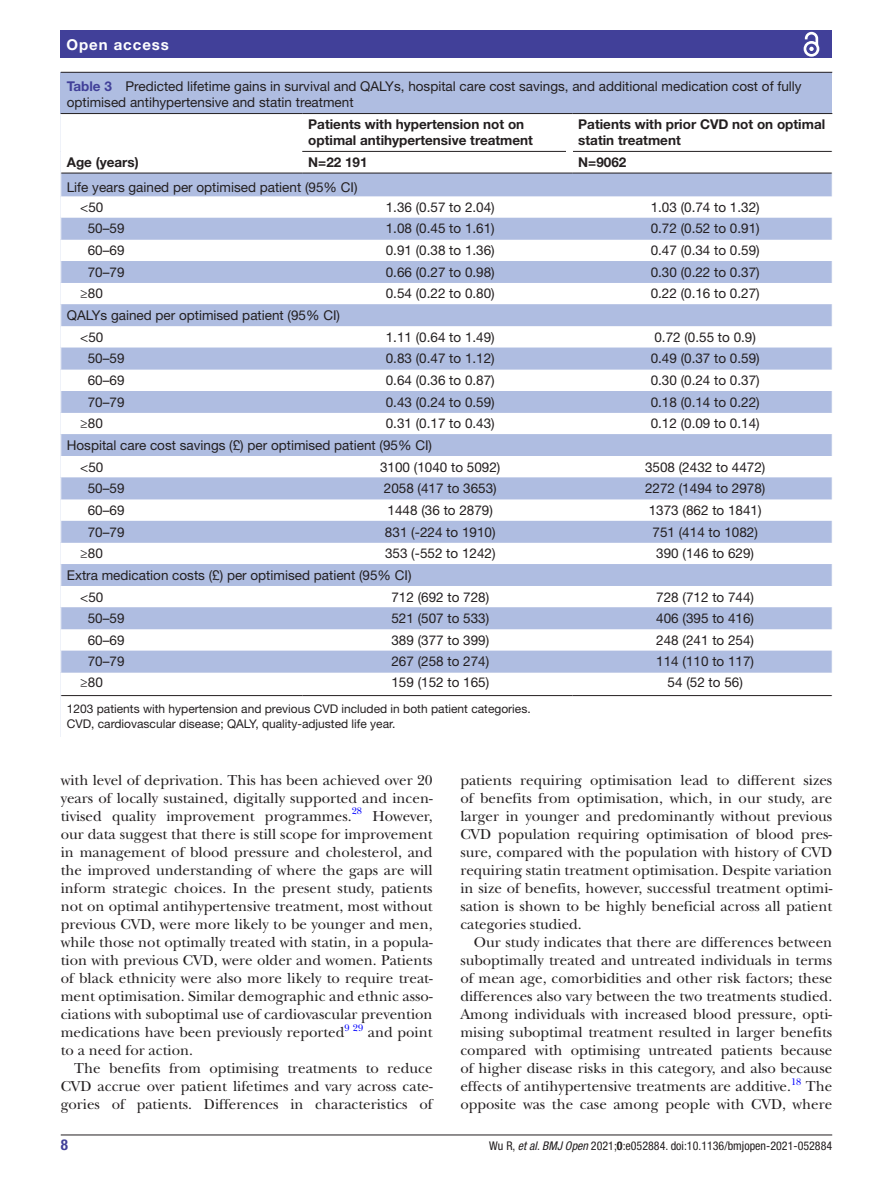
<style>
.page{position:relative;width:893px;height:1191px;background:#fff}
.page>*{position:absolute;margin:0;border:0;box-sizing:border-box;transform-origin:0 0}
.t1{font:15px/18px "New Baskerville";color:#231f20;text-align:justify}
.t2{font:700 15px "Helvetica Neue LT Std";letter-spacing:.065em;color:#fff}
.t3{font:700 condensed 15px "Helvetica Neue LT Std";color:#414099}
.t4{font:13.5px/21.6px "Helvetica Neue LT Std";color:#231f20}
.t5{font:700 13.5px/16.2px "Helvetica Neue LT Std";color:#231f20}
.t6{font:12px/15px "Helvetica Neue LT Std";color:#231f20}
.t7{font:condensed 12px "Helvetica Neue LT Std";color:#231f20}
.t8{font:9.9px "New Baskerville";color:#00f}
.s1{font-weight:700;color:#414099}
.s2{font-style:italic}
.s3{font-weight:700}
</style>
<div class="page">
<hr style="left:61px;top:1134px;width:771px;height:1px;background:#231f20">
<div style="left:61px;top:31px;width:771px;height:27px;background:#414099"></div>
<svg style="left:803px;top:31px;width:17px;height:26px"></svg>
<div style="left:61px;top:73px;width:771px;height:664px;background:#afbde1"></div>
<hr style="left:61px;top:72px;width:771px;height:1px;background:#231f20">
<div style="left:61px;top:114px;width:771px;height:623px;background:#fff"></div>
<svg style="left:61px;top:174px;width:771px;height:498px"></svg>
<hr style="left:61px;top:173px;width:241px;height:1px;background:#231f20">
<hr style="left:61px;top:113px;width:241px;height:1px;background:#231f20">
<hr style="left:302px;top:113px;width:270px;height:1px;background:#231f20">
<hr style="left:572px;top:113px;width:260px;height:1px;background:#231f20">
<hr style="left:302px;top:151px;width:270px;height:1px;background:#231f20">
<hr style="left:302px;top:173px;width:270px;height:1px;background:#231f20">
<hr style="left:572px;top:151px;width:260px;height:1px;background:#231f20">
<hr style="left:572px;top:173px;width:260px;height:1px;background:#231f20">
<hr style="left:302px;top:695px;width:270px;height:1px;background:#231f20">
<hr style="left:572px;top:695px;width:260px;height:1px;background:#231f20">
<hr style="left:61px;top:695px;width:241px;height:1px;background:#231f20">
<svg style="left:60px;top:151px;width:1px;height:544px"></svg>
<hr style="left:67px;top:712px;width:765px;height:2px;background:#fff">
<hr style="left:67px;top:727px;width:765px;height:2px;background:#fff">
<svg style="left:566px;top:149px;width:6px;height:5px"></svg>
<p class="t2" style="left:66px;top:35px;width:104px">Open access</p>
<p class="t4" style="left:67px;top:77px;width:736px;line-height:16.5px"><span class="s1">Table 3</span> Predicted lifetime gains in survival and QALYs, hospital care cost savings, and additional medication cost of fully optimised antihypertensive and statin treatment</p>
<p class="t5" style="left:308px;top:116px;width:226px">Patients with hypertension not on optimal antihypertensive treatment</p>
<p class="t5" style="left:578px;top:116px;width:248px">Patients with prior CVD not on optimal statin treatment</p>
<p class="t5" style="left:308px;top:154px;width:61px">N=22 191</p>
<p class="t5" style="left:578px;top:154px;width:50px">N=9062</p>
<p class="t4" style="left:80px;top:177px;width:279px;line-height:20.1px;text-indent:-14px">Life years gained per optimised patient (95% CI) &lt;50</p>
<p class="t5" style="left:67px;top:154px;width:73px">Age (years)</p>
<p class="t4" style="left:386px;top:196px;width:111px">1.36 (0.57 to 2.04)</p>
<p class="t4" style="left:651px;top:196px;width:111px">1.03 (0.74 to 1.32)</p>
<p class="t4" style="left:88px;top:218px;width:38px">50–59</p>
<p class="t4" style="left:386px;top:218px;width:111px">1.08 (0.45 to 1.61)</p>
<p class="t4" style="left:651px;top:218px;width:111px">0.72 (0.52 to 0.91)</p>
<p class="t4" style="left:88px;top:239px;width:38px">60–69</p>
<p class="t4" style="left:386px;top:239px;width:111px">0.91 (0.38 to 1.36)</p>
<p class="t4" style="left:651px;top:239px;width:111px">0.47 (0.34 to 0.59)</p>
<p class="t4" style="left:88px;top:261px;width:38px">70–79</p>
<p class="t4" style="left:386px;top:261px;width:111px">0.66 (0.27 to 0.98)</p>
<p class="t4" style="left:651px;top:261px;width:111px">0.30 (0.22 to 0.37)</p>
<p class="t4" style="left:80px;top:283px;width:24px">≥80</p>
<p class="t4" style="left:386px;top:283px;width:111px">0.54 (0.22 to 0.80)</p>
<p class="t4" style="left:651px;top:283px;width:111px">0.22 (0.16 to 0.27)</p>
<p class="t4" style="left:80px;top:304px;width:261px;text-indent:-14px">QALYs gained per optimised patient (95% CI) &lt;50</p>
<p class="t4" style="left:386px;top:326px;width:111px">1.11 (0.64 to 1.49)</p>
<p class="t4" style="left:654px;top:326px;width:103px">0.72 (0.55 to 0.9)</p>
<p class="t4" style="left:88px;top:347px;width:38px">50–59</p>
<p class="t4" style="left:386px;top:347px;width:111px">0.83 (0.47 to 1.12)</p>
<p class="t4" style="left:651px;top:347px;width:111px">0.49 (0.37 to 0.59)</p>
<p class="t4" style="left:88px;top:369px;width:38px">60–69</p>
<p class="t4" style="left:386px;top:369px;width:111px">0.64 (0.36 to 0.87)</p>
<p class="t4" style="left:651px;top:369px;width:111px">0.30 (0.24 to 0.37)</p>
<p class="t4" style="left:88px;top:391px;width:38px">70–79</p>
<p class="t4" style="left:386px;top:391px;width:111px">0.43 (0.24 to 0.59)</p>
<p class="t4" style="left:651px;top:391px;width:111px">0.18 (0.14 to 0.22)</p>
<p class="t4" style="left:80px;top:412px;width:24px">≥80</p>
<p class="t4" style="left:386px;top:412px;width:111px">0.31 (0.17 to 0.43)</p>
<p class="t4" style="left:651px;top:412px;width:111px">0.12 (0.09 to 0.14)</p>
<p class="t4" style="left:80px;top:434px;width:353px;text-indent:-14px">Hospital care cost savings (£) per optimised patient (95% CI) &lt;50</p>
<p class="t4" style="left:380px;top:456px;width:122px">3100 (1040 to 5092)</p>
<p class="t4" style="left:645px;top:456px;width:122px">3508 (2432 to 4472)</p>
<p class="t4" style="left:88px;top:477px;width:38px">50–59</p>
<p class="t4" style="left:384px;top:477px;width:114px">2058 (417 to 3653)</p>
<p class="t4" style="left:645px;top:477px;width:122px">2272 (1494 to 2978)</p>
<p class="t4" style="left:88px;top:499px;width:38px">60–69</p>
<p class="t4" style="left:388px;top:499px;width:107px">1448 (36 to 2879)</p>
<p class="t4" style="left:649px;top:499px;width:114px">1373 (862 to 1841)</p>
<p class="t4" style="left:88px;top:521px;width:38px">70–79</p>
<p class="t4" style="left:385px;top:521px;width:112px">831 (-224 to 1910)</p>
<p class="t4" style="left:652px;top:521px;width:107px">751 (414 to 1082)</p>
<p class="t4" style="left:80px;top:542px;width:24px">≥80</p>
<p class="t4" style="left:385px;top:542px;width:112px">353 (-552 to 1242)</p>
<p class="t4" style="left:656px;top:542px;width:99px">390 (146 to 629)</p>
<p class="t4" style="left:80px;top:564px;width:333px;text-indent:-14px">Extra medication costs (£) per optimised patient (95% CI) &lt;50</p>
<p class="t4" style="left:391px;top:586px;width:99px">712 (692 to 728)</p>
<p class="t4" style="left:656px;top:586px;width:99px">728 (712 to 744)</p>
<p class="t4" style="left:88px;top:607px;width:38px">50–59</p>
<p class="t4" style="left:391px;top:607px;width:99px">521 (507 to 533)</p>
<p class="t4" style="left:656px;top:607px;width:99px">406 (395 to 416)</p>
<p class="t4" style="left:88px;top:629px;width:38px">60–69</p>
<p class="t4" style="left:391px;top:629px;width:99px">389 (377 to 399)</p>
<p class="t4" style="left:656px;top:629px;width:99px">248 (241 to 254)</p>
<p class="t4" style="left:88px;top:650px;width:38px">70–79</p>
<p class="t4" style="left:391px;top:650px;width:99px">267 (258 to 274)</p>
<p class="t4" style="left:656px;top:650px;width:99px">114 (110 to 117)</p>
<p class="t4" style="left:80px;top:671px;width:24px">≥80</p>
<p class="t4" style="left:391px;top:671px;width:99px">159 (152 to 165)</p>
<p class="t4" style="left:668px;top:671px;width:77px">54 (52 to 56)</p>
<p class="t6" style="left:67px;top:701px;width:465px">1203 patients with hypertension and previous CVD included in both patient categories.<br>CVD, cardiovascular disease; QALY, quality-adjusted life year.</p>
<p class="t1" style="left:61px;top:771px;width:373px">with level of deprivation. This has been achieved over 20 years of locally sustained, digitally supported and incen&shy;tivised quality improvement programmes.</p>
<p class="t8" style="left:352px;top:805px;width:12px">28</p>
<p class="t1" style="left:61px;top:807px;width:373px;text-indent:312px">However, our data suggest that there is still scope for improvement in management of blood pressure and cholesterol, and the improved understanding of where the gaps are will inform strategic choices. In the present study, patients not on optimal antihypertensive treatment, most without previous CVD, were more likely to be younger and men, while those not optimally treated with statin, in a popula&shy;tion with previous CVD, were older and women. Patients of black ethnicity were also more likely to require treat&shy;ment optimisation. Similar demographic and ethnic asso&shy;ciations with suboptimal use of cardiovascular prevention medications have been previously reported<sup>9</sup> <sup>29</sup> and point to a need for action.</p>
<p class="t1" style="left:61px;top:1059px;width:373px;text-indent:14px">The benefits from optimising treatments to reduce CVD accrue over patient lifetimes and vary across cate&shy;gories of patients. Differences in characteristics of</p>
<p class="t1" style="left:460px;top:771px;width:373px">patients requiring optimisation lead to different sizes of benefits from optimisation, which, in our study, are larger in younger and predominantly without previous CVD population requiring optimisation of blood pres&shy;sure, compared with the population with history of CVD requiring statin treatment optimisation. Despite variation in size of benefits, however, successful treatment optimi&shy;sation is shown to be highly beneficial across all patient categories studied.</p>
<p class="t1" style="left:460px;top:933px;width:373px;text-indent:14px">Our study indicates that there are differences between suboptimally treated and untreated individuals in terms of mean age, comorbidities and other risk factors; these differences also vary between the two treatments studied.<br>Among individuals with increased blood pressure, opti&shy;mising suboptimal treatment resulted in larger benefits compared with optimising untreated patients because of higher disease risks in this category, and also because effects of antihypertensive treatments are additive.<sup>18</sup> The opposite was the case among people with CVD, where</p>
<p class="t3" style="left:61px;top:1135px;width:9px">8</p>
<p class="t7" style="left:489px;top:1138px;width:344px">Wu R, <span class="s2">et al</span>. <span class="s2">BMJ Open</span> 2021;<span class="s3">0</span>:e052884. doi:10.1136/bmjopen-2021-052884</p>
</div>
